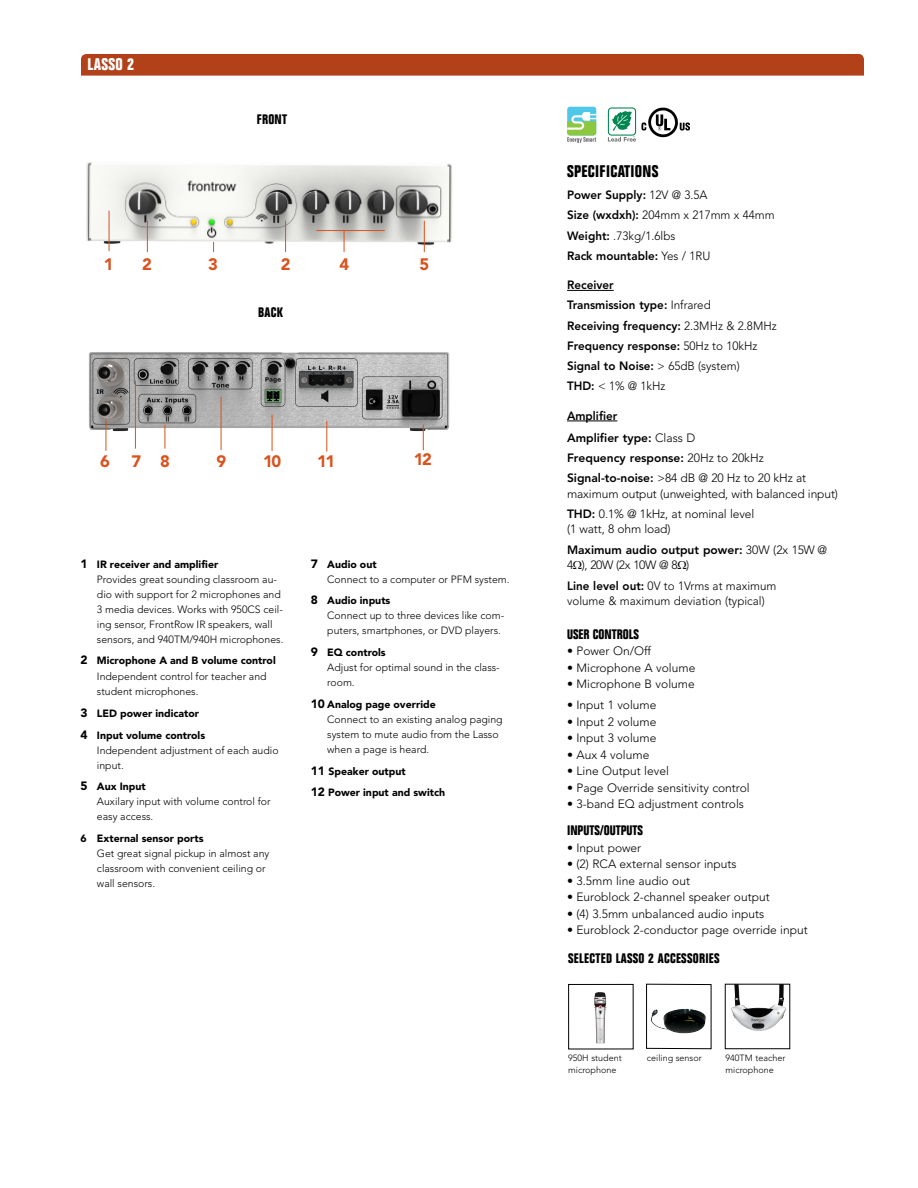
<style>
.page{position:relative;width:918px;height:1188px;background:#fff}
.page>*{position:absolute;margin:0;border:0;box-sizing:border-box;transform-origin:0 0}
.t1{font:900 16.5px "Avenir";color:#d9531e}
.t2{font:700 condensed 16.5px "Folio";letter-spacing:.02em;color:#000}
.t3{font:700 condensed 16.5px "Folio";letter-spacing:.02em;color:#fff}
.t4{font:700 condensed 13.5px "Folio";letter-spacing:.02em;color:#000}
.t5{font:700 condensed 13.5px "Folio";color:#000}
.t6{font:300 12px/15.8px "Avenir";color:#000}
.t7{font:800 12px "Avenir";color:#000}
.t8{font:300 10.5px/15px "Avenir";color:#000}
.t9{font:900 10.5px "Avenir";color:#000}
.t10{font:300 9px/12px "Avenir";color:#000}
.s1{font-size:12px}
.s2{font-weight:300}
.s3{font-weight:800}
</style>
<div class="page">
<div style="left:81px;top:54px;width:783px;height:22px;background:#b2411a"></div>
<img style="left:89px;top:352px;width:361px;height:98px">
<img style="left:86px;top:162px;width:366px;height:91px">
<hr style="left:567px;top:290px;width:47px;height:1px;background:#000">
<hr style="left:567px;top:421px;width:50px;height:1px;background:#000">
<div style="left:608px;top:107px;width:28px;height:29px;border:1px solid #008752;border-radius:3px"></div>
<svg style="left:608px;top:108px;width:82px;height:34px"></svg>
<hr style="left:285px;top:221px;width:1px;height:31px;background:#d9531e">
<hr style="left:147px;top:221px;width:1px;height:31px;background:#d9531e">
<hr style="left:109px;top:211px;width:1px;height:40px;background:#d9531e">
<svg style="left:344px;top:231px;width:1px;height:21px"></svg>
<hr style="left:424px;top:221px;width:1px;height:31px;background:#d9531e">
<hr style="left:316px;top:230px;width:69px;height:1px;background:#d9531e">
<hr style="left:106px;top:419px;width:1px;height:32px;background:#d9531e">
<hr style="left:135px;top:380px;width:1px;height:69px;background:#d9531e">
<svg style="left:165px;top:425px;width:1px;height:24px"></svg>
<hr style="left:326px;top:421px;width:1px;height:31px;background:#d9531e">
<svg style="left:423px;top:425px;width:1px;height:25px"></svg>
<hr style="left:221px;top:397px;width:1px;height:53px;background:#d9531e">
<hr style="left:272px;top:414px;width:1px;height:37px;background:#d9531e">
<div style="left:567px;top:107px;width:29px;height:28px;background:#50c7e8;border-radius:3px"></div>
<svg style="left:567px;top:112px;width:29px;height:31px"></svg>
<img style="left:651px;top:1009px;width:55px;height:24px">
<div style="left:646px;top:984px;width:65px;height:65px;border:1px solid #000"></div>
<img style="left:731px;top:986px;width:55px;height:45px">
<div style="left:725px;top:984px;width:65px;height:65px;border:1px solid #000"></div>
<img style="left:594px;top:992px;width:12px;height:52px">
<div style="left:568px;top:984px;width:66px;height:65px;border:1px solid #000"></div>
<p class="t3" style="left:88px;top:55px;width:48px">LASSO 2</p>
<p class="t4" style="left:257px;top:111px;width:32px">FRONT</p>
<p class="t1" style="left:104px;top:255px;width:11px">1</p>
<p class="t1" style="left:142px;top:255px;width:11px">2</p>
<p class="t1" style="left:208px;top:255px;width:11px">3</p>
<p class="t1" style="left:281px;top:255px;width:11px">2</p>
<p class="t1" style="left:339px;top:255px;width:11px">4</p>
<p class="t1" style="left:420px;top:255px;width:11px">5</p>
<p class="t4" style="left:258px;top:305px;width:26px">BACK</p>
<p class="t1" style="left:100px;top:451px;width:11px">6</p>
<p class="t1" style="left:131px;top:451px;width:11px">7</p>
<p class="t1" style="left:160px;top:451px;width:11px">8</p>
<p class="t1" style="left:216px;top:451px;width:11px">9</p>
<p class="t1" style="left:263px;top:451px;width:19px">10</p>
<p class="t1" style="left:317px;top:451px;width:19px">11</p>
<p class="t1" style="left:414px;top:450px;width:19px">12</p>
<p class="t9" style="left:80px;top:557px;width:139px"><span class="s1">1</span> IR receiver and amplifier</p>
<p class="t8" style="left:97px;top:571px;width:188px">Provides great sounding classroom au&shy;dio with support for 2 microphones and 3 media devices. Works with 950CS ceil&shy;ing sensor, FrontRow IR speakers, wall sensors, and 940TM/940H microphones.</p>
<p class="t9" style="left:80px;top:654px;width:197px"><span class="s1">2</span> Microphone A and B volume control</p>
<p class="t8" style="left:97px;top:669px;width:171px">Independent control for teacher and student microphones.</p>
<p class="t9" style="left:80px;top:707px;width:120px"><span class="s1">3</span> LED power indicator</p>
<p class="t9" style="left:80px;top:728px;width:126px"><span class="s1">4</span> Input volume controls</p>
<p class="t8" style="left:97px;top:742px;width:183px">Independent adjustment of each audio input.</p>
<p class="t9" style="left:80px;top:780px;width:67px"><span class="s1">5</span> Aux Input</p>
<p class="t8" style="left:97px;top:794px;width:175px">Auxilary input with volume control for easy access.</p>
<p class="t9" style="left:80px;top:832px;width:125px">6 External sensor ports</p>
<p class="t8" style="left:97px;top:846px;width:174px">Get great signal pickup in almost any classroom with convenient ceiling or wall sensors.</p>
<p class="t9" style="left:311px;top:557px;width:67px"><span class="s1">7</span> Audio out</p>
<p class="t8" style="left:327px;top:571px;width:184px">Connect to a computer or PFM system.</p>
<p class="t9" style="left:311px;top:594px;width:81px"><span class="s1">8</span> Audio inputs</p>
<p class="t8" style="left:327px;top:608px;width:179px">Connect up to three devices like com&shy;puters, smartphones, or DVD players.</p>
<p class="t9" style="left:311px;top:646px;width:77px"><span class="s1">9</span> EQ controls</p>
<p class="t8" style="left:327px;top:660px;width:174px">Adjust for optimal sound in the class&shy;room.</p>
<p class="t9" style="left:311px;top:698px;width:126px"><span class="s1">10</span> Analog page override</p>
<p class="t8" style="left:327px;top:712px;width:177px">Connect to an existing analog paging system to mute audio from the Lasso when a page is heard.</p>
<p class="t9" style="left:311px;top:764px;width:96px"><span class="s1">11</span> Speaker output</p>
<p class="t9" style="left:311px;top:786px;width:136px"><span class="s1">12</span> Power input and switch</p>
<p class="t2" style="left:567px;top:162px;width:93px">SPECIFICATIONS</p>
<p class="t7" style="left:567px;top:188px;width:142px">Power Supply: <span class="s2">12V @ 3.5A</span></p>
<p class="t6" style="left:567px;top:207px;width:209px"><span class="s3">Size (wxdxh):</span> 204mm x 217mm x 44mm</p>
<p class="t6" style="left:567px;top:228px;width:110px"><span class="s3">Weight:</span> .73kg/1.6lbs</p>
<p class="t7" style="left:567px;top:249px;width:145px">Rack mountable: <span class="s2">Yes / 1RU</span></p>
<p class="t7" style="left:567px;top:278px;width:48px">Receiver</p>
<p class="t7" style="left:567px;top:298px;width:145px">Transmission type: <span class="s2">Infrared</span></p>
<p class="t7" style="left:567px;top:318px;width:211px">Receiving frequency: <span class="s2">2.3MHz &amp; 2.8MHz</span></p>
<p class="t7" style="left:567px;top:339px;width:192px">Frequency response: <span class="s2">50Hz to 10kHz</span></p>
<p class="t7" style="left:567px;top:359px;width:174px">Signal to Noise: <span class="s2">&gt; 65dB (system)</span></p>
<p class="t6" style="left:567px;top:379px;width:100px"><span class="s3">THD:</span> &lt; 1% @ 1kHz</p>
<p class="t7" style="left:567px;top:408px;width:52px">Amplifier</p>
<p class="t7" style="left:567px;top:431px;width:130px">Amplifier type: <span class="s2">Class D</span></p>
<p class="t7" style="left:567px;top:451px;width:198px">Frequency response: <span class="s2">20Hz to 20kHz</span></p>
<p class="t6" style="left:567px;top:470px;width:272px"><span class="s3">Signal-to-noise:</span> &gt;84 dB @ 20 Hz to 20 kHz at maximum output (unweighted, with balanced input)</p>
<p class="t6" style="left:567px;top:507px;width:189px;line-height:15px"><span class="s3">THD:</span> 0.1% @ 1kHz, at nominal level (1 watt, 8 ohm load)</p>
<p class="t6" style="left:567px;top:542px;width:262px"><span class="s3">Maximum audio output power:</span> 30W (2x 15W @<br>4 ), 20W (2x 10W @ 8 )</p>
<p class="t6" style="left:567px;top:578px;width:211px"><span class="s3">Line level out:</span> 0V to 1Vrms at maximum volume &amp; maximum deviation (typical)</p>
<p class="t5" style="left:567px;top:627px;width:73px">USER CONTROLS</p>
<p class="t6" style="left:567px;top:643px;width:86px">• Power On/Off</p>
<p class="t6" style="left:567px;top:660px;width:130px">• Microphone A volume</p>
<p class="t6" style="left:567px;top:676px;width:129px">• Microphone B volume</p>
<p class="t6" style="left:567px;top:697px;width:91px">• Input 1 volume</p>
<p class="t6" style="left:567px;top:714px;width:91px">• Input 2 volume</p>
<p class="t6" style="left:567px;top:730px;width:91px">• Input 3 volume</p>
<p class="t6" style="left:567px;top:747px;width:84px">• Aux 4 volume</p>
<p class="t6" style="left:567px;top:763px;width:103px">• Line Output level</p>
<p class="t6" style="left:567px;top:780px;width:184px">• Page Override sensitivity control</p>
<p class="t6" style="left:567px;top:796px;width:178px">• 3-band EQ adjustment controls</p>
<p class="t5" style="left:567px;top:823px;width:77px">INPUTS/OUTPUTS</p>
<p class="t6" style="left:567px;top:840px;width:76px">• Input power</p>
<p class="t6" style="left:567px;top:856px;width:171px">• (2) RCA external sensor inputs</p>
<p class="t6" style="left:567px;top:873px;width:124px">• 3.5mm line audio out</p>
<p class="t6" style="left:567px;top:889px;width:204px">• Euroblock 2-channel speaker output</p>
<p class="t6" style="left:567px;top:906px;width:199px">• (4) 3.5mm unbalanced audio inputs</p>
<p class="t6" style="left:567px;top:922px;width:242px">• Euroblock 2-conductor page override input</p>
<p class="t4" style="left:568px;top:951px;width:153px">SELECTED LASSO 2 ACCESSORIES</p>
<p class="t10" style="left:568px;top:1052px;width:55px">950H student microphone</p>
<p class="t10" style="left:647px;top:1052px;width:56px">ceiling sensor</p>
<p class="t10" style="left:726px;top:1052px;width:61px">940TM teacher microphone</p>
</div>
